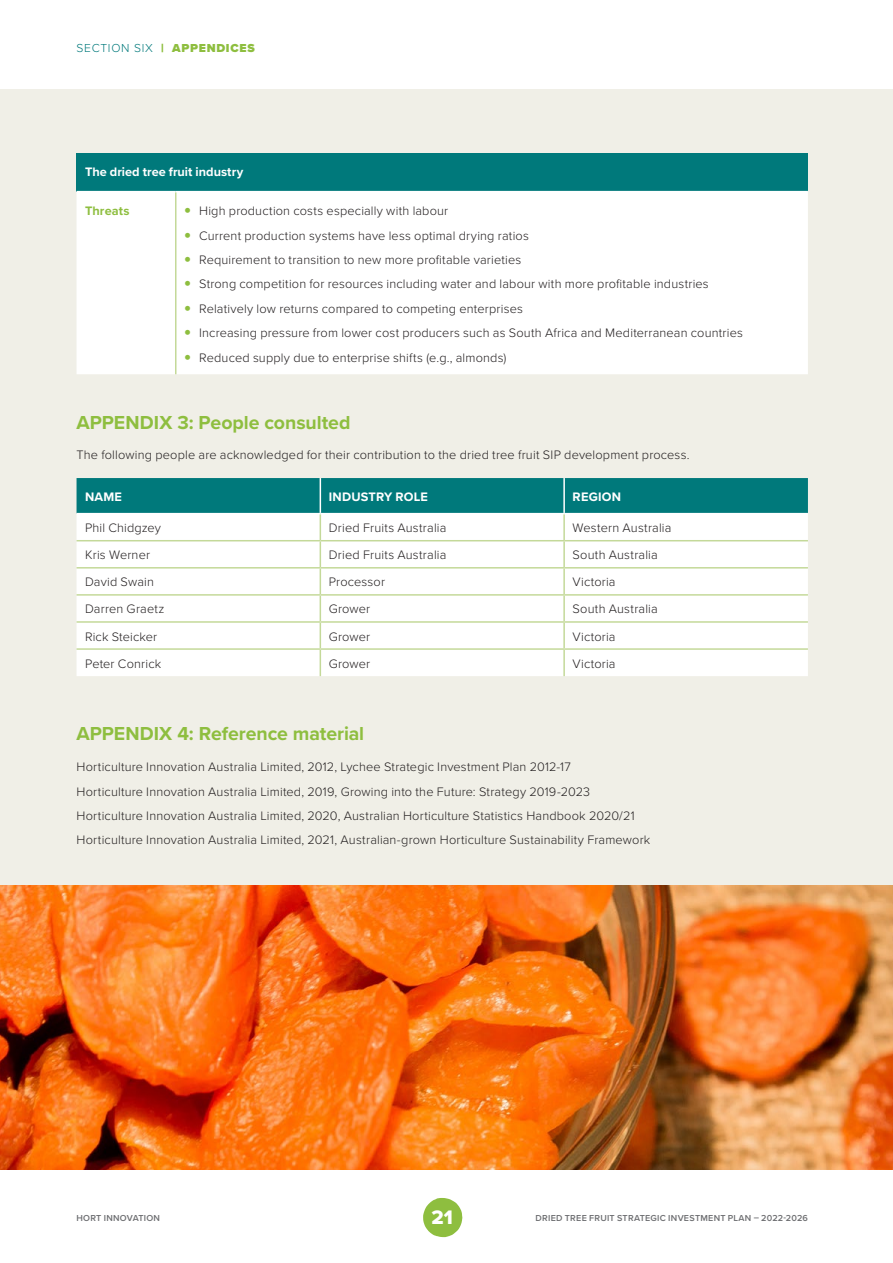
<style>
.page{position:relative;width:893px;height:1263px;background:#fff}
.page>*{position:absolute;margin:0;border:0;box-sizing:border-box;transform-origin:0 0}
.t1{font:20.25px "Proxima Nova Extrabld";color:#fff}
.t2{font:700 19.5px "Proxima Nova";letter-spacing:-.005em;color:#8ebe3f}
.t3{font:300 12.75px/24.5px "Proxima Nova";letter-spacing:.01em;color:#231f20}
.t4{font:700 12.75px "Proxima Nova";letter-spacing:.005em;color:#fff}
.t5{font:700 12.75px "Proxima Nova";letter-spacing:.01em;color:#8ebe3f}
.t6{font:900 12px "Proxima Nova";letter-spacing:.06em;color:#8ebe3f}
.t7{font:600 9px "Proxima Nova";letter-spacing:.025em;color:#6d6e71}
.s1{font-weight:300;color:#00797b}
</style>
<div class="page">
<div style="left:0;top:89px;width:893px;height:1080px;background:#f0efe7"></div>
<div style="left:77px;top:153px;width:731px;height:39px;background:#00797b"></div>
<div style="left:77px;top:192px;width:731px;height:182px;background:#fff"></div>
<hr style="left:77px;top:191px;width:99px;height:1px;background:#fff">
<hr style="left:176px;top:191px;width:632px;height:1px;background:#fff">
<hr style="left:175px;top:192px;width:1px;height:182px;background:#c4d999">
<svg style="left:77px;top:478px;width:731px;height:198px;background:#cfe6e6"></svg>
<hr style="left:563px;top:650px;width:2px;height:26px;background:#c4d999">
<hr style="left:77px;top:540px;width:243px;height:1px;background:#c4d999">
<hr style="left:320px;top:540px;width:244px;height:1px;background:#c4d999">
<hr style="left:564px;top:540px;width:244px;height:1px;background:#c4d999">
<hr style="left:77px;top:567px;width:243px;height:1px;background:#c4d999">
<hr style="left:320px;top:567px;width:244px;height:1px;background:#c4d999">
<hr style="left:564px;top:567px;width:244px;height:1px;background:#c4d999">
<hr style="left:77px;top:594px;width:243px;height:2px;background:#c4d999">
<hr style="left:320px;top:594px;width:244px;height:2px;background:#c4d999">
<hr style="left:564px;top:594px;width:244px;height:2px;background:#c4d999">
<hr style="left:77px;top:621px;width:243px;height:2px;background:#c4d999">
<hr style="left:320px;top:621px;width:244px;height:2px;background:#c4d999">
<hr style="left:564px;top:621px;width:244px;height:2px;background:#c4d999">
<hr style="left:77px;top:648px;width:243px;height:2px;background:#c4d999">
<hr style="left:320px;top:648px;width:244px;height:2px;background:#c4d999">
<hr style="left:564px;top:648px;width:244px;height:2px;background:#c4d999">
<img style="left:0;top:885px;width:893px;height:284px">
<svg style="left:423px;top:1198px;width:39px;height:39px"></svg>
<svg style="left:185px;top:208px;width:5px;height:5px"></svg>
<svg style="left:185px;top:232px;width:5px;height:5px"></svg>
<svg style="left:185px;top:257px;width:5px;height:5px"></svg>
<svg style="left:185px;top:281px;width:5px;height:5px"></svg>
<svg style="left:185px;top:306px;width:5px;height:5px"></svg>
<svg style="left:185px;top:330px;width:5px;height:5px"></svg>
<svg style="left:185px;top:354px;width:5px;height:5px"></svg>
<p class="t6" style="left:77px;top:39px;width:180px"><span class="s1">SECTION SIX</span> | APPENDICES</p>
<p class="t4" style="left:85px;top:162px;width:160px">The dried tree fruit industry</p>
<p class="t5" style="left:85px;top:201px;width:46px">Threats</p>
<p class="t3" style="left:199px;top:198px;width:545px">High production costs especially with labour<br>Current production systems have less optimal drying ratios<br>Requirement to transition to new more profitable varieties<br>Strong competition for resources including water and labour with more profitable industries Relatively low returns compared to competing enterprises<br>Increasing pressure from lower cost producers such as South Africa and Mediterranean countries Reduced supply due to enterprise shifts (e.g., almonds)</p>
<h2 class="t2" style="left:77px;top:407px;width:275px">APPENDIX 3: People consulted</h2>
<p class="t3" style="left:77px;top:442px;width:614px">The following people are acknowledged for their contribution to the dried tree fruit SIP development process.</p>
<p class="t4" style="left:85px;top:487px;width:39px">NAME</p>
<p class="t4" style="left:329px;top:487px;width:101px">INDUSTRY ROLE</p>
<p class="t4" style="left:573px;top:487px;width:50px">REGION</p>
<p class="t3" style="left:85px;top:515px;width:77px">Phil Chidgzey</p>
<p class="t3" style="left:329px;top:515px;width:119px">Dried Fruits Australia</p>
<p class="t3" style="left:573px;top:515px;width:100px">Western Australia</p>
<p class="t3" style="left:85px;top:542px;width:67px">Kris Werner</p>
<p class="t3" style="left:329px;top:542px;width:119px">Dried Fruits Australia</p>
<p class="t3" style="left:573px;top:542px;width:87px">South Australia</p>
<p class="t3" style="left:85px;top:569px;width:70px">David Swain</p>
<p class="t3" style="left:329px;top:569px;width:58px">Processor</p>
<p class="t3" style="left:573px;top:569px;width:44px">Victoria</p>
<p class="t3" style="left:85px;top:596px;width:81px">Darren Graetz</p>
<p class="t3" style="left:329px;top:596px;width:43px">Grower</p>
<p class="t3" style="left:573px;top:596px;width:87px">South Australia</p>
<p class="t3" style="left:85px;top:623px;width:74px">Rick Steicker</p>
<p class="t3" style="left:329px;top:623px;width:43px">Grower</p>
<p class="t3" style="left:573px;top:623px;width:44px">Victoria</p>
<p class="t3" style="left:85px;top:650px;width:78px">Peter Conrick</p>
<p class="t3" style="left:329px;top:650px;width:43px">Grower</p>
<p class="t3" style="left:573px;top:650px;width:44px">Victoria</p>
<h2 class="t2" style="left:77px;top:719px;width:289px">APPENDIX 4: Reference material</h2>
<p class="t3" style="left:77px;top:754px;width:575px">Horticulture Innovation Australia Limited, 2012, Lychee Strategic Investment Plan 2012-17<br>Horticulture Innovation Australia Limited, 2019, Growing into the Future: Strategy 2019-2023<br>Horticulture Innovation Australia Limited, 2020, Australian Horticulture Statistics Handbook 2020/21<br>Horticulture Innovation Australia Limited, 2021, Australian-grown Horticulture Sustainability Framework</p>
<p class="t7" style="left:77px;top:1212px;width:85px">HORT INNOVATION</p>
<h1 class="t1" style="left:432px;top:1202px;width:23px">21</h1>
<p class="t7" style="left:535px;top:1212px;width:274px">DRIED TREE FRUIT STRATEGIC INVESTMENT PLAN – 2022-2026</p>
</div>
